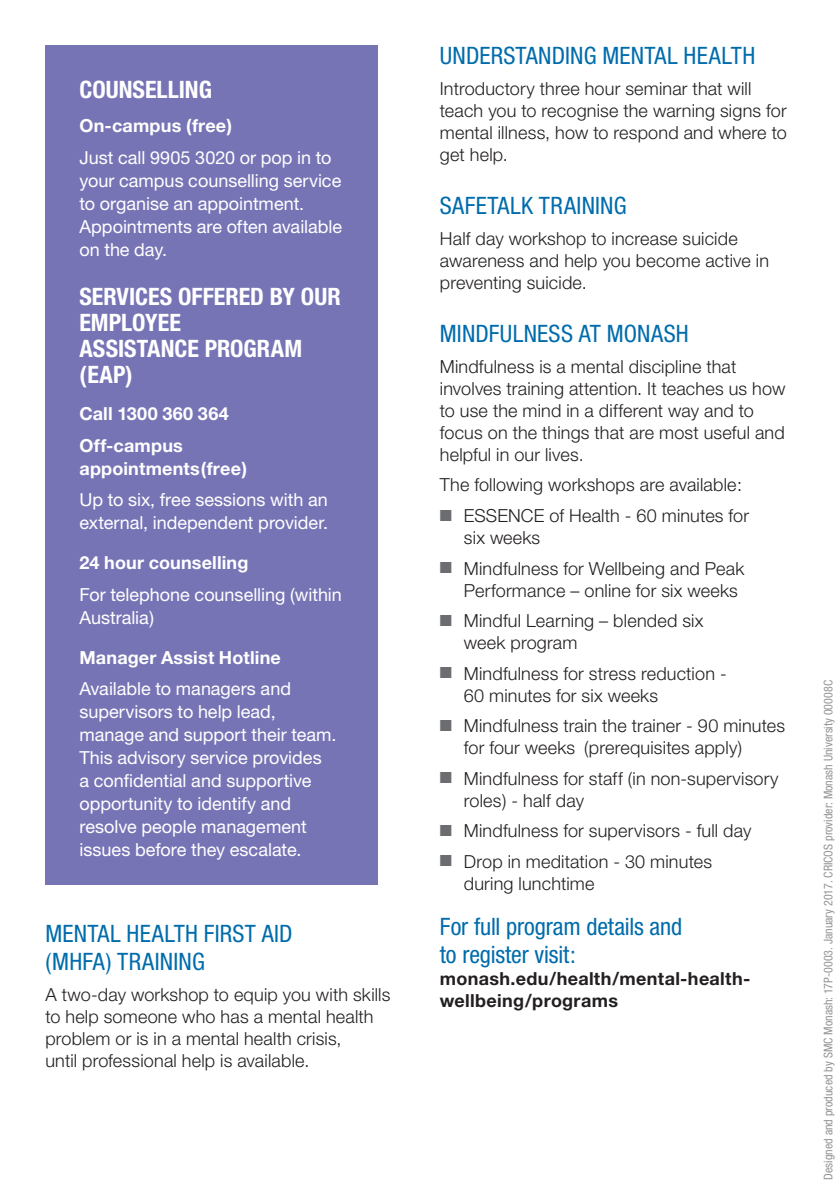
<style>
.page{position:relative;width:840px;height:1191px;background:#fff}
.page>*{position:absolute;margin:0;border:0;box-sizing:border-box;transform-origin:0 0}
.t1{font:condensed 24px/28px "Helvetica Neue";letter-spacing:.005em;color:#006cac}
.t2{font:700 condensed 24px/26px "Helvetica Neue";color:#fff}
.t3{font:300 18px/22px "Helvetica Neue";letter-spacing:.01em;color:#231f20}
.t4{font:18px/23px "Helvetica Neue";color:#fff}
.t5{font:700 18px/31.6px "Helvetica Neue";letter-spacing:.01em;color:#fff}
.t6{font:700 18px/22px "Helvetica Neue";letter-spacing:.02em;color:#231f20}
.t7{font:condensed 12px "Helvetica Neue";color:#939598}
.s1{color:#6c6d70}
</style>
<div class="page">
<div style="left:45px;top:45px;width:332px;height:839px;background:#7774b6"></div>
<h1 class="t2" style="left:79px;top:76px;width:134px">COUNSELLING</h1>
<p class="t5" style="left:79px;top:110px;width:154px">On-campus (free)</p>
<p class="t4" style="left:79px;top:146px;width:264px">Just call 9905 3020 or pop in to your campus counselling service to organise an appointment.<br>Appointments are often available on the day.</p>
<h1 class="t2" style="left:79px;top:283px;width:262px">SERVICES OFFERED BY OUR<br>EMPLOYEE<br>ASSISTANCE PROGRAM (EAP)</h1>
<p class="t5" style="left:79px;top:397px;width:151px">Call 1300 360 364<br>Off-campus</p>
<p class="t5" style="left:79px;top:452px;width:169px">appointments(free)</p>
<p class="t4" style="left:79px;top:488px;width:250px">Up to six, free sessions with an external, independent provider.</p>
<p class="t5" style="left:79px;top:546px;width:170px">24 hour counselling</p>
<p class="t4" style="left:79px;top:582px;width:264px">For telephone counselling (within<br>Australia)</p>
<p class="t5" style="left:79px;top:641px;width:203px">Manager Assist Hotline</p>
<p class="t4" style="left:79px;top:677px;width:258px">Available to managers and supervisors to help lead, manage and support their team.<br>This advisory service provides<br>a confidential and supportive opportunity to identify and resolve people management issues before they escalate.</p>
<h1 class="t1" style="left:45px;top:919px;width:248px">MENTAL HEALTH FIRST AID (MHFA) TRAINING</h1>
<p class="t3" style="left:45px;top:982px;width:346px">A two-day workshop to equip you with skills to help someone who has a mental health problem or is in a mental health crisis,<br>until professional help is available.</p>
<h1 class="t1" style="left:439px;top:42px;width:317px">UNDERSTANDING MENTAL HEALTH</h1>
<p class="t3" style="left:439px;top:77px;width:348px">Introductory three hour seminar that will teach you to recognise the warning signs for mental illness, how to respond and where to get help.</p>
<h1 class="t1" style="left:439px;top:192px;width:188px">SAFETALK TRAINING</h1>
<p class="t3" style="left:439px;top:227px;width:330px">Half day workshop to increase suicide awareness and help you become active in preventing suicide.</p>
<h1 class="t1" style="left:439px;top:320px;width:250px">MINDFULNESS AT MONASH</h1>
<p class="t3" style="left:439px;top:355px;width:347px">Mindfulness is a mental discipline that involves training attention. It teaches us how to use the mind in a different way and to focus on the things that are most useful and helpful in our lives.</p>
<p class="t3" style="left:439px;top:474px;width:303px">The following workshops are available:</p>
<p class="t3" style="left:463px;top:504px;width:286px;text-indent:-24px"><span class="s1">■</span> ESSENCE of Health - 60 minutes for six weeks</p>
<p class="t3" style="left:463px;top:557px;width:282px;text-indent:-24px"><span class="s1">■</span> Mindfulness for Wellbeing and Peak<br>Performance – online for six weeks</p>
<p class="t3" style="left:463px;top:609px;width:241px;text-indent:-24px"><span class="s1">■</span> Mindful Learning – blended six week program</p>
<p class="t3" style="left:463px;top:662px;width:264px;text-indent:-24px"><span class="s1">■</span> Mindfulness for stress reduction -<br>60 minutes for six weeks</p>
<p class="t3" style="left:463px;top:714px;width:322px;text-indent:-24px"><span class="s1">■</span> Mindfulness train the trainer - 90 minutes for four weeks (prerequisites apply)</p>
<p class="t3" style="left:463px;top:767px;width:316px;text-indent:-24px"><span class="s1">■</span> Mindfulness for staff (in non-supervisory roles) - half day</p>
<p class="t3" style="left:439px;top:819px;width:313px"><span class="s1">■</span> Mindfulness for supervisors - full day</p>
<p class="t3" style="left:463px;top:850px;width:249px;text-indent:-24px"><span class="s1">■</span> Drop in meditation - 30 minutes during lunchtime</p>
<h1 class="t1" style="left:439px;top:912px;width:244px">For full program details and to register visit:</h1>
<p class="t6" style="left:439px;top:967px;width:312px">monash.edu/health/mental-health&shy;wellbeing/programs</p>
<p class="t7" style="left:820px;top:1179px;width:501px;rotate:-90deg">Designed and produced by SMC Monash: 17P-0003. January 2017. CRICOS provider: Monash University 00008C</p>
</div>
